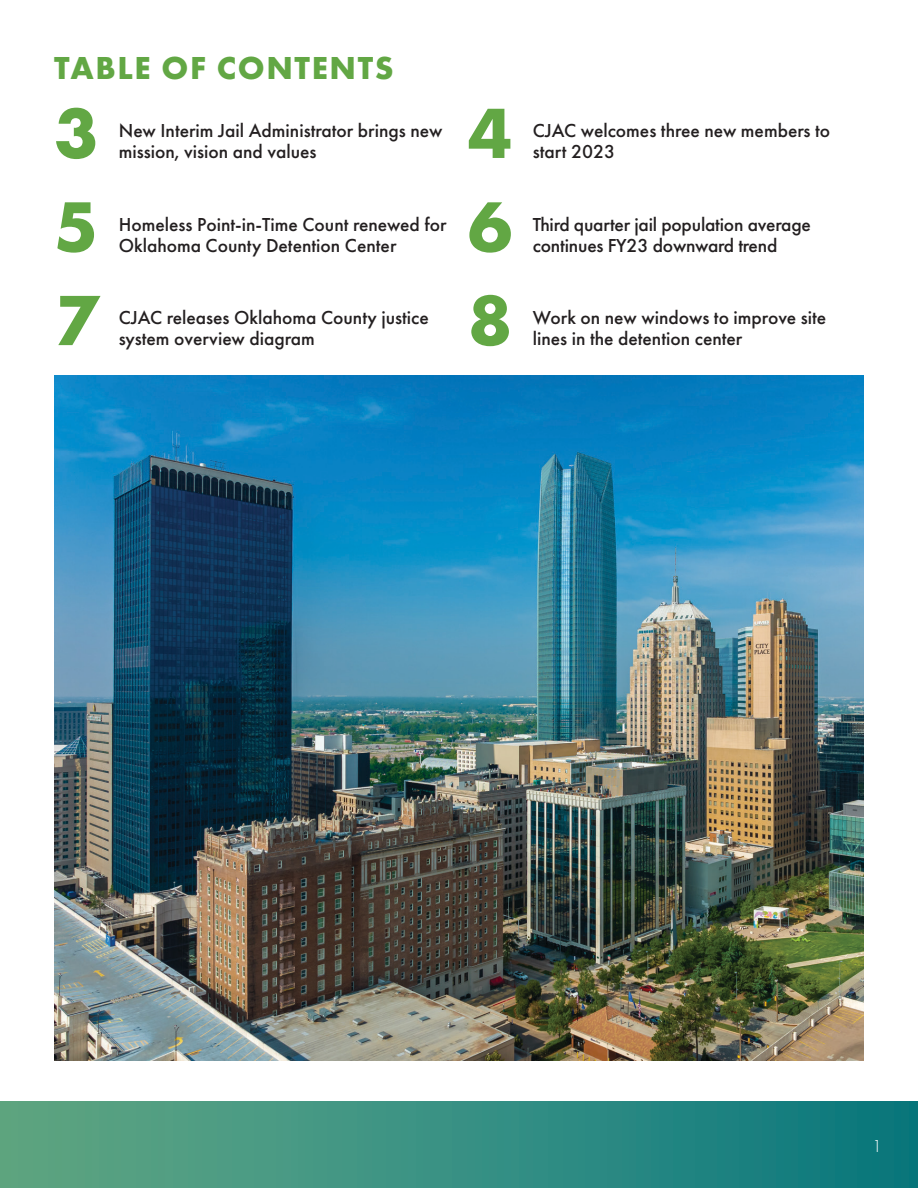
<style>
.page{position:relative;width:918px;height:1188px;background:#fff}
.page>*{position:absolute;margin:0;border:0;box-sizing:border-box;transform-origin:0 0}
.t1{font:700 73.8px "Futura PT";color:#62a744}
.t2{font:700 33px "Futura PT";letter-spacing:.05em;color:#62a744}
.t3{font:500 19.5px/21px "Futura PT";color:#231f20}
.t4{font:300 18px "Futura PT";color:#fff}
</style>
<div class="page">
<img style="left:54px;top:375px;width:810px;height:685px">
<div style="left:0;top:1102px;width:918px;height:86px;background:linear-gradient(to right,#62a784,#0a787f)"></div>
<p class="t2" style="left:54px;top:47px;width:341px">TABLE OF CONTENTS</p>
<p class="t1" style="left:54px;top:86px;width:46px">3</p>
<p class="t3" style="left:119px;top:120px;width:325px">New Interim Jail Administrator brings new mission, vision and values</p>
<p class="t1" style="left:54px;top:179px;width:46px">5</p>
<p class="t1" style="left:54px;top:273px;width:46px">7</p>
<p class="t3" style="left:119px;top:214px;width:329px">Homeless Point-in-Time Count renewed for<br>Oklahoma County Detention Center</p>
<p class="t3" style="left:119px;top:307px;width:312px">CJAC releases Oklahoma County justice system overview diagram</p>
<p class="t1" style="left:468px;top:86px;width:46px">4</p>
<p class="t1" style="left:468px;top:179px;width:46px">6</p>
<p class="t1" style="left:468px;top:273px;width:46px">8</p>
<p class="t3" style="left:533px;top:120px;width:299px">CJAC welcomes three new members to start 2023</p>
<p class="t3" style="left:533px;top:214px;width:280px">Third quarter jail population average continues FY23 downward trend</p>
<p class="t3" style="left:533px;top:307px;width:295px">Work on new windows to improve site lines in the detention center</p>
<p class="t4" style="left:872px;top:1135px;width:11px">1</p>
</div>
